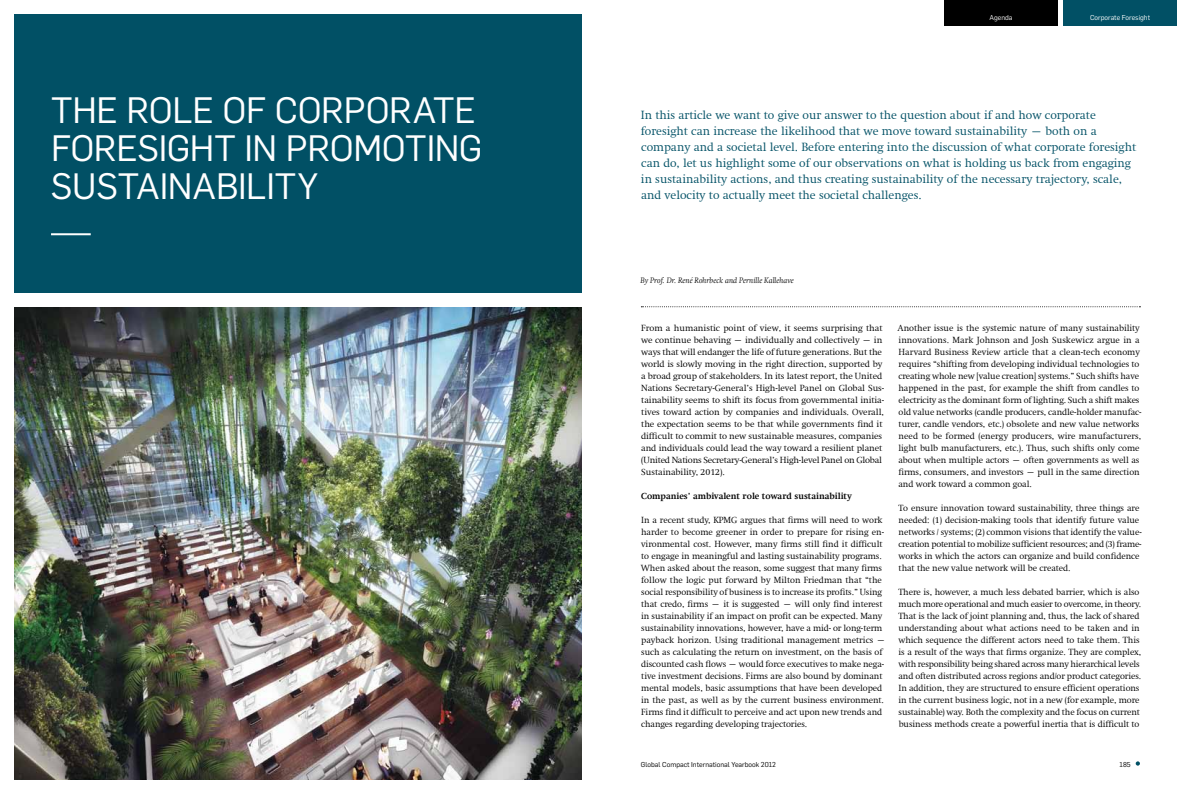
<style>
.page{position:relative;width:1191px;height:794px;background:#fff}
.page>*{position:absolute;margin:0;border:0;box-sizing:border-box;transform-origin:0 0}
.t1{font:36px "Flama";letter-spacing:-.005em;color:#fff}
.t2{font:300 12px/16px "Swift Com";color:#015065}
.t3{font:300 9px/12px "Swift Com";letter-spacing:-.005em;color:#000}
.t4{font:700 9px "Swift Com";color:#000}
.t5{font:italic 300 8px "Swift Com";color:#000}
.t6{font:7px "Flama";color:#000}
.t7{font:7px "Flama";color:#fff}
</style>
<div class="page">
<svg style="left:1135px;top:761px;width:5px;height:4px"></svg>
<svg style="left:641px;top:306px;width:499px;height:1px"></svg>
<div style="left:944px;top:0;width:113px;height:26px;background:#000"></div>
<div style="left:1063px;top:0;width:113px;height:26px;background:#015065"></div>
<div style="left:14px;top:14px;width:567px;height:279px;background:#015065"></div>
<hr style="left:51px;top:233px;width:40px;height:2px;background:#fff">
<img style="left:14px;top:307px;width:567px;height:473px">
<h1 class="t1" style="left:51px;top:85px;width:337px">The Role of Corporat</h1>
<h1 class="t1" style="left:454px;top:85px;width:23px">e</h1>
<h1 class="t1" style="left:51px;top:123px;width:257px">Foresight in Pro</h1>
<h1 class="t1" style="left:353px;top:123px;width:126px">moting</h1>
<h1 class="t1" style="left:51px;top:161px;width:64px">Sustai</h1>
<h1 class="t1" style="left:168px;top:161px;width:116px">nability</h1>
<p class="t7" style="left:1104px;top:13px;width:34px">ISO 26000</p>
<p class="t7" style="left:989px;top:13px;width:25px">Agenda</p>
<p class="t7" style="left:1090px;top:13px;width:62px">Corporate Foresight</p>
<p class="t2" style="left:641px;top:107px;width:497px">In this article we want to give our answer to the question about if and how corporate foresight can increase the likelihood that we move toward sustainability – both on a company and a societal level. Before entering into the discussion of what corporate foresight can do, let us highlight some of our observations on what is holding us back from engaging in sustainability actions, and thus creating sustainability of the necessary trajectory, scale, and velocity to actually meet the societal challenges.</p>
<p class="t5" style="left:640px;top:276px;width:155px">By Prof. Dr. René Rohrbeck and Pernille Kallehave</p>
<p class="t3" style="left:641px;top:322px;width:245px">From a humanistic point of view, it seems surprising that we continue behaving – individually and collectively – in ways that will endanger the life of future generations. But the world is slowly moving in the right direction, supported by a broad group of stakeholders. In its latest report, the United Nations Secretary-General’s High-level Panel on Global Sus&shy;tainability seems to shift its focus from governmental initia&shy;tives toward action by companies and individuals. Overall, the expectation seems to be that while governments find it difficult to commit to new sustainable measures, companies and individuals could lead the way toward a resilient planet (United Nations Secretary-General’s High-level Panel on Global Sustainability, 2012).</p>
<p class="t4" style="left:641px;top:491px;width:212px">Companies’ ambivalent role toward sustainability</p>
<p class="t3" style="left:641px;top:514px;width:246px">In a recent study, KPMG argues that firms will need to work harder to become greener in order to prepare for rising en&shy;vironmental cost. However, many firms still find it difficult to engage in meaningful and lasting sustainability programs.<br>When asked about the reason, some suggest that many firms follow the logic put forward by Milton Friedman that “the social responsibility of business is to increase its profits.” Using that credo, firms – it is suggested – will only find interest in sustainability if an impact on profit can be expected. Many sustainability innovations, however, have a mid- or long-term payback horizon. Using traditional management metrics – such as calculating the return on investment, on the basis of discounted cash flows – would force executives to make nega&shy;tive investment decisions. Firms are also bound by dominant mental models, basic assumptions that have been developed in the past, as well as by the current business environment.<br>Firms find it difficult to perceive and act upon new trends and changes regarding developing trajectories.</p>
<p class="t3" style="left:897px;top:322px;width:245px">Another issue is the systemic nature of many sustainability innovations. Mark Johnson and Josh Suskewicz argue in a Harvard Business Review article that a clean-tech economy requires “shifting from developing individual technologies to creating whole new [value creation] systems.” Such shifts have happened in the past, for example the shift from candles to electricity as the dominant form of lighting. Such a shift makes old value networks (candle producers, candle-holder manufac&shy;turer, candle vendors, etc.) obsolete and new value networks need to be formed (energy producers, wire manufacturers, light bulb manufacturers, etc.). Thus, such shifts only come about when multiple actors – often governments as well as firms, consumers, and investors – pull in the same direction and work toward a common goal.</p>
<p class="t3" style="left:898px;top:502px;width:245px">To ensure innovation toward sustainability, three things are needed: (1) decision-making tools that identify future value networks / systems; (2) common visions that identify the value&shy;creation potential to mobilize sufficient resources; and (3) frame&shy;works in which the actors can organize and build confidence that the new value network will be created.</p>
<p class="t3" style="left:898px;top:586px;width:244px">There is, however, a much less debated barrier, which is also much more operational and much easier to overcome, in theory.<br>That is the lack of joint planning and, thus, the lack of shared understanding about what actions need to be taken and in which sequence the different actors need to take them. This is a result of the ways that firms organize. They are complex, with responsibility being shared across many hierarchical levels and often distributed across regions and/or product categories.<br>In addition, they are structured to ensure efficient operations in the current business logic, not in a new (for example, more sustainable) way. Both the complexity and the focus on current business methods create a powerful inertia that is difficult to</p>
<p class="t6" style="left:641px;top:759px;width:137px">Global Compact International Yearbook 2012</p>
<p class="t6" style="left:1119px;top:759px;width:13px">185</p>
</div>
